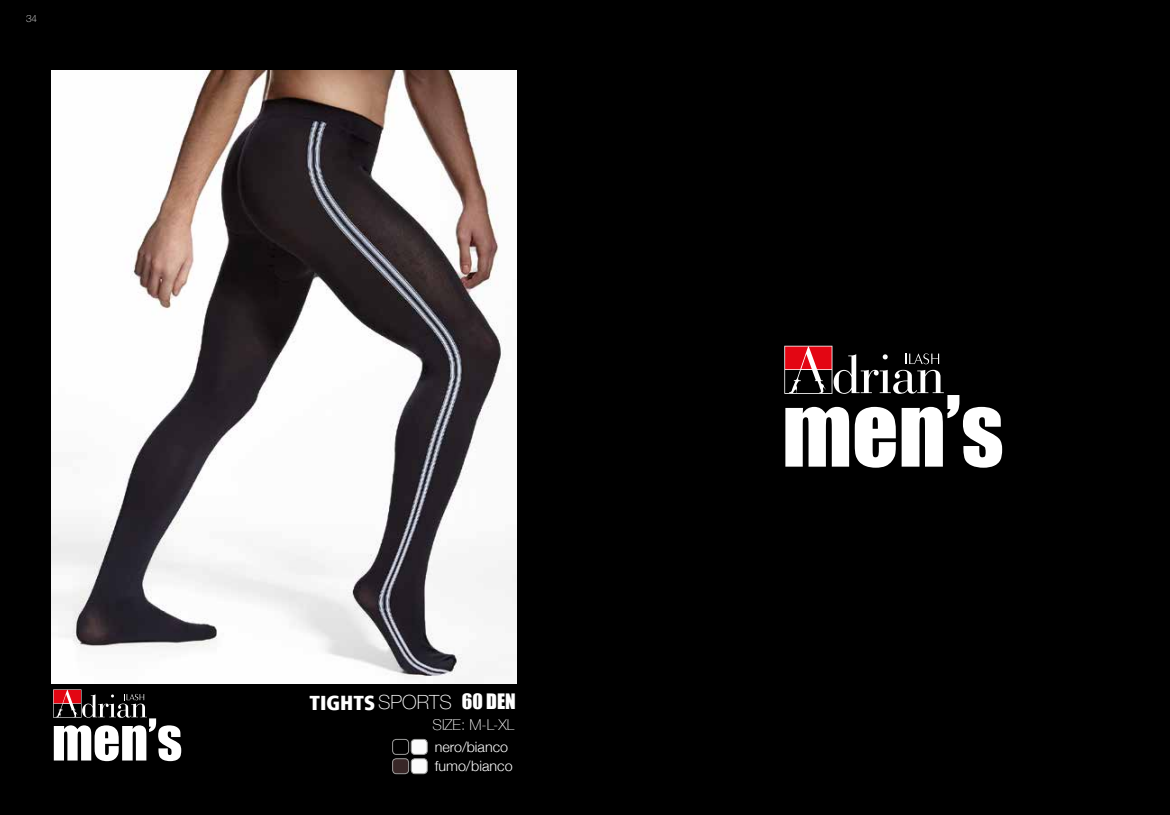
<style>
.page{position:relative;width:1170px;height:815px;background:#fff}
.page>*{position:absolute;margin:0;border:0;box-sizing:border-box;transform-origin:0 0}
.t1{font:90.62px "Impact";color:#fff}
.t2{font:53.25px "Impact";color:#fff}
.t3{font:20.5px "Humnst 777 X Blk Cn EU";color:#fff}
.t4{font:100 15px "Helvetica Neue";color:#fff}
.t5{font:300 14.25px/19.2px "Helvetica Neue";color:#fff}
.t6{font:100 10px "Helvetica Neue LT Std";color:#fff}
.s1{font-family:"Helvetica Neue LT Std";font-weight:100;font-size:19.62px}
.s2{font-family:"Impact";font-size:19.5px}
</style>
<div class="page">
<div style="left:0;top:0;width:1169px;height:815px;background:#000"></div>
<img style="left:52px;top:71px;width:464px;height:612px">
<div style="left:53px;top:689px;width:28px;height:29px;background:#bf888b"></div>
<div style="left:54px;top:704px;width:27px;height:13px;background:#000"></div>
<div style="left:54px;top:690px;width:27px;height:13px;background:#e30613"></div>
<svg style="left:56px;top:690px;width:91px;height:28px"></svg>
<div style="left:784px;top:346px;width:48px;height:48px;background:#f8c3c6"></div>
<div style="left:785px;top:370px;width:46px;height:23px;background:#000"></div>
<div style="left:785px;top:347px;width:46px;height:22px;background:#e30613"></div>
<svg style="left:789px;top:347px;width:36px;height:46px"></svg>
<svg style="left:833px;top:353px;width:110px;height:41px"></svg>
<div style="left:411px;top:739px;width:16px;height:15px;background:#fbfbfb;border-radius:4px"></div>
<div style="left:411px;top:739px;width:16px;height:16px;border:1px solid #9d9d9c;border-radius:4px"></div>
<div style="left:392px;top:739px;width:17px;height:16px;border:1px solid #9d9d9c;border-radius:4px"></div>
<div style="left:411px;top:759px;width:16px;height:15px;background:#fbfbfb;border-radius:4px"></div>
<div style="left:411px;top:759px;width:16px;height:15px;border:1px solid #9d9d9c;border-radius:4px"></div>
<div style="left:392px;top:759px;width:16px;height:15px;background:#382727;border-radius:4px"></div>
<div style="left:392px;top:759px;width:17px;height:15px;border:1px solid #9d9d9c;border-radius:4px"></div>
<p class="t6" style="left:26px;top:13px;width:13px">34</p>
<h2 class="t2" style="left:52px;top:698px;width:132px">men’s</h2>
<h3 class="t3" style="left:309px;top:689px;width:208px">TIGHTS <span class="s1">SPORTS</span> <span class="s2">60 DEN</span></h3>
<p class="t4" style="left:432px;top:713px;width:83px">SIZE: M-L-XL</p>
<p class="t5" style="left:434px;top:736px;width:79px">nero/bianco fumo/bianco</p>
<h1 class="t1" style="left:782px;top:361px;width:223px">men’s</h1>
</div>
